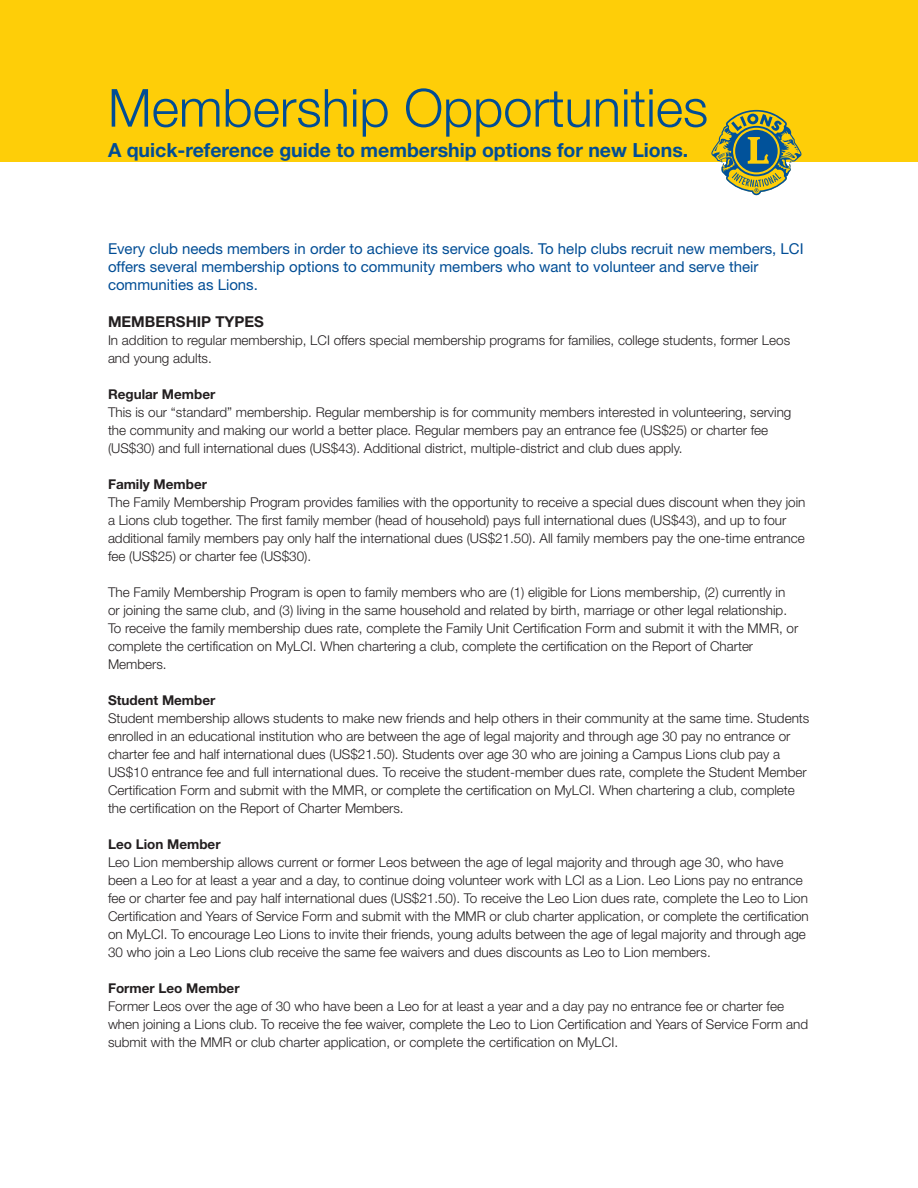
<style>
.page{position:relative;width:918px;height:1188px;background:#fff}
.page>*{position:absolute;margin:0;border:0;box-sizing:border-box;transform-origin:0 0}
.t1{font:300 52.5px "Helvetica Neue";color:#014d95}
.t2{font:700 19.5px "Helvetica Neue";color:#014d95}
.t3{font:15px/18px "Helvetica Neue";color:#014d95}
.t4{font:700 15px "Helvetica Neue";color:#231f20}
.t5{font:300 13.5px/18px "Helvetica Neue";color:#231f20}
.t6{font:700 13.5px "Helvetica Neue";color:#231f20}
</style>
<div class="page">
<div style="left:0;top:0;width:918px;height:162px;background:#fece08"></div>
<svg style="left:711px;top:110px;width:90px;height:85px"></svg>
<h1 class="t1" style="left:108px;top:89px;width:602px">Membership Opportunities</h1>
<h2 class="t2" style="left:108px;top:143px;width:582px">A quick-reference guide to membership options for new Lions.</h2>
<p class="t3" style="left:108px;top:241px;width:697px">Every club needs members in order to achieve its service goals. To help clubs recruit new members, LCI offers several membership options to community members who want to volunteer and serve their communities as Lions.</p>
<p class="t4" style="left:108px;top:316px;width:157px">MEMBERSHIP TYPES</p>
<p class="t5" style="left:108px;top:333px;width:684px">In addition to regular membership, LCI offers special membership programs for families, college students, former Leos and young adults.</p>
<p class="t6" style="left:108px;top:390px;width:109px">Regular Member</p>
<p class="t5" style="left:108px;top:405px;width:685px">This is our “standard” membership. Regular membership is for community members interested in volunteering, serving the community and making our world a better place. Regular members pay an entrance fee (US$25) or charter fee (US$30) and full international dues (US$43). Additional district, multiple-district and club dues apply.</p>
<p class="t6" style="left:108px;top:480px;width:101px">Family Member</p>
<p class="t5" style="left:108px;top:495px;width:699px">The Family Membership Program provides families with the opportunity to receive a special dues discount when they join a Lions club together. The first family member (head of household) pays full international dues (US$43), and up to four additional family members pay only half the international dues (US$21.50). All family members pay the one-time entrance fee (US$25) or charter fee (US$30).</p>
<p class="t5" style="left:108px;top:585px;width:692px">The Family Membership Program is open to family members who are (1) eligible for Lions membership, (2) currently in or joining the same club, and (3) living in the same household and related by birth, marriage or other legal relationship.<br>To receive the family membership dues rate, complete the Family Unit Certification Form and submit it with the MMR, or complete the certification on MyLCI. When chartering a club, complete the certification on the Report of Charter Members.</p>
<p class="t6" style="left:108px;top:696px;width:109px">Student Member</p>
<p class="t5" style="left:108px;top:711px;width:703px">Student membership allows students to make new friends and help others in their community at the same time. Students enrolled in an educational institution who are between the age of legal majority and through age 30 pay no entrance or charter fee and half international dues (US$21.50). Students over age 30 who are joining a Campus Lions club pay a US$10 entrance fee and full international dues. To receive the student-member dues rate, complete the Student Member Certification Form and submit with the MMR, or complete the certification on MyLCI. When chartering a club, complete the certification on the Report of Charter Members.</p>
<p class="t6" style="left:108px;top:840px;width:114px">Leo Lion Member</p>
<p class="t5" style="left:108px;top:855px;width:702px">Leo Lion membership allows current or former Leos between the age of legal majority and through age 30, who have been a Leo for at least a year and a day, to continue doing volunteer work with LCI as a Lion. Leo Lions pay no entrance fee or charter fee and pay half international dues (US$21.50). To receive the Leo Lion dues rate, complete the Leo to Lion Certification and Years of Service Form and submit with the MMR or club charter application, or complete the certification on MyLCI. To encourage Leo Lions to invite their friends, young adults between the age of legal majority and through age 30 who join a Leo Lions club receive the same fee waivers and dues discounts as Leo to Lion members.</p>
<p class="t6" style="left:108px;top:984px;width:133px">Former Leo Member</p>
<p class="t5" style="left:108px;top:999px;width:702px">Former Leos over the age of 30 who have been a Leo for at least a year and a day pay no entrance fee or charter fee when joining a Lions club. To receive the fee waiver, complete the Leo to Lion Certification and Years of Service Form and submit with the MMR or club charter application, or complete the certification on MyLCI.</p>
</div>
